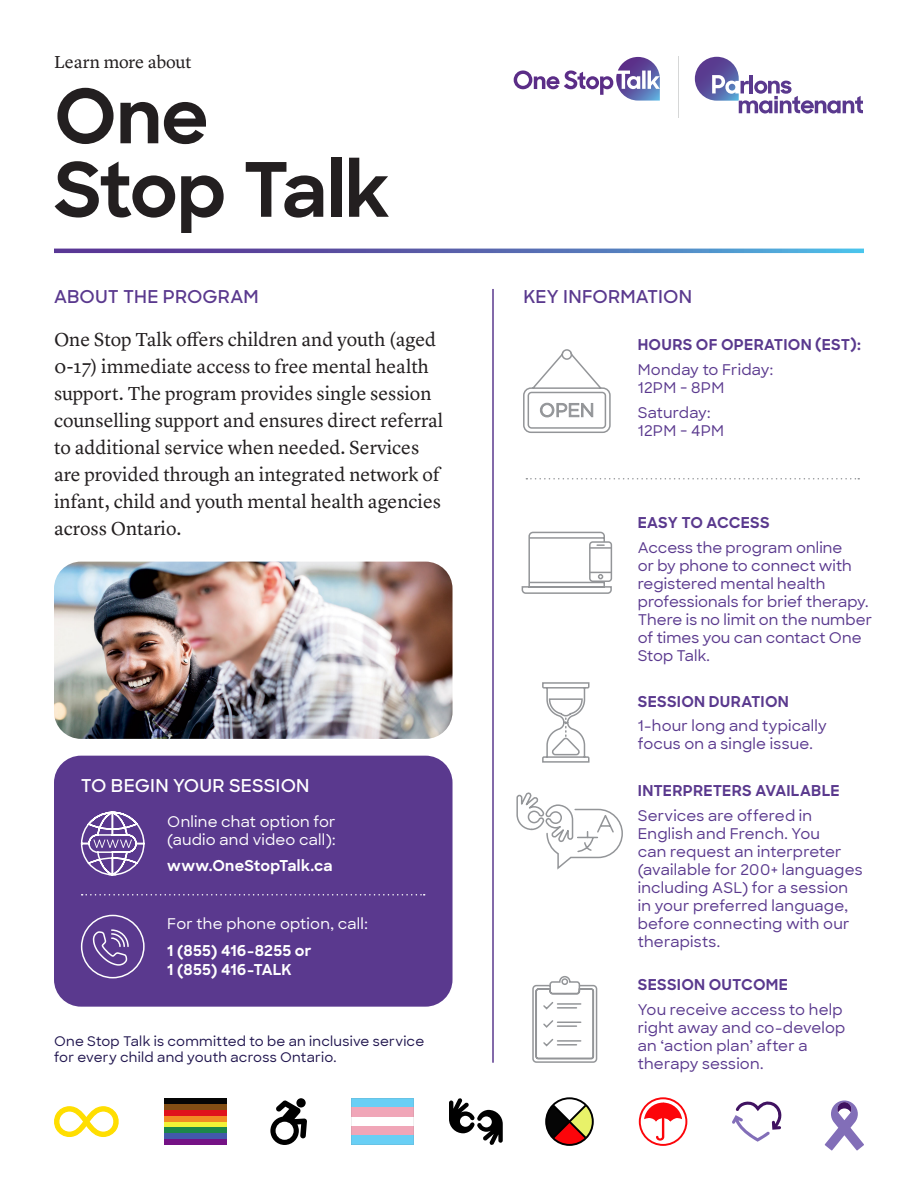
<style>
.page{position:relative;width:918px;height:1188px;background:#fff}
.page>*{position:absolute;margin:0;border:0;box-sizing:border-box;transform-origin:0 0}
.t1{font:700 75px/73.5px "Sharp Sans";letter-spacing:-.015em;color:#231f20}
.t2{font:19.5px/27px "Lyon Text";color:#231f20}
.t3{font:600 18px "Sharp Sans";letter-spacing:.005em;color:#5a398e}
.t4{font:600 18px "Sharp Sans";letter-spacing:.01em;color:#fff}
.t5{font:18px "Lyon Text";letter-spacing:-.015em;color:#231f20}
.t6{font:500 15px/18px "Sharp Sans";letter-spacing:.01em;color:#5a398e}
.t7{font:700 15px "Sharp Sans";letter-spacing:.02em;color:#5a398e}
.t8{font:500 15px/18px "Sharp Sans";letter-spacing:.015em;color:#fff}
.t9{font:700 15px "Sharp Sans";letter-spacing:.015em;color:#fff}
.t10{font:500 13.5px/16.5px "Sharp Sans";letter-spacing:.015em;color:#20154e}
</style>
<div class="page">
<svg style="left:54px;top:249px;width:810px;height:4px"></svg>
<svg style="left:523px;top:349px;width:88px;height:84px"></svg>
<svg style="left:532px;top:976px;width:66px;height:87px"></svg>
<svg style="left:542px;top:682px;width:48px;height:81px"></svg>
<svg style="left:521px;top:531px;width:92px;height:63px"></svg>
<svg style="left:526px;top:478px;width:333px;height:2px"></svg>
<hr style="left:492px;top:289px;width:2px;height:774px;background:#5a398e">
<svg style="left:516px;top:792px;width:107px;height:78px"></svg>
<svg style="left:54px;top:1106px;width:65px;height:31px"></svg>
<div style="left:164px;top:1098px;width:62px;height:6px;background:#050505"></div>
<div style="left:164px;top:1104px;width:62px;height:6px;background:#824d14"></div>
<div style="left:164px;top:1110px;width:62px;height:6px;background:#e0121c"></div>
<div style="left:164px;top:1116px;width:62px;height:6px;background:#f28c24"></div>
<div style="left:164px;top:1122px;width:62px;height:5px;background:#f2f236"></div>
<div style="left:164px;top:1127px;width:62px;height:6px;background:#1c874a"></div>
<div style="left:164px;top:1133px;width:62px;height:6px;background:#4259ab"></div>
<div style="left:164px;top:1139px;width:62px;height:6px;background:#751285"></div>
<svg style="left:351px;top:1098px;width:62px;height:47px"></svg>
<svg style="left:270px;top:1100px;width:37px;height:45px"></svg>
<svg style="left:296px;top:1098px;width:10px;height:10px"></svg>
<svg style="left:545px;top:1097px;width:49px;height:49px"></svg>
<svg style="left:449px;top:1098px;width:54px;height:47px"></svg>
<svg style="left:639px;top:1097px;width:48px;height:49px"></svg>
<svg style="left:732px;top:1101px;width:50px;height:41px"></svg>
<svg style="left:825px;top:1101px;width:39px;height:49px"></svg>
<div style="left:54px;top:756px;width:399px;height:251px;background:#5a398e;border-radius:27px"></div>
<svg style="left:82px;top:894px;width:343px;height:2px"></svg>
<svg style="left:80px;top:811px;width:65px;height:65px"></svg>
<svg style="left:80px;top:914px;width:65px;height:65px"></svg>
<img style="left:54px;top:562px;width:399px;height:177px">
<svg style="left:514px;top:57px;width:146px;height:44px"></svg>
<svg style="left:695px;top:57px;width:168px;height:57px"></svg>
<hr style="left:678px;top:57px;width:1px;height:61px;background:#888989">
<p class="t5" style="left:54px;top:48px;width:139px">Learn more about</p>
<p class="t1" style="left:54px;top:77px;width:338px">One<br>Stop Talk</p>
<p class="t3" style="left:54px;top:284px;width:206px">ABOUT THE PROGRAM</p>
<p class="t3" style="left:523px;top:284px;width:170px">KEY INFORMATION</p>
<p class="t2" style="left:54px;top:325px;width:391px">One Stop Talk offers children and youth (aged 0-17) immediate access to free mental health support. The program provides single session counselling support and ensures direct referral to additional service when needed. Services are provided through an integrated network of infant, child and youth mental health agencies across Ontario.</p>
<p class="t4" style="left:81px;top:772px;width:230px">TO BEGIN YOUR SESSION</p>
<p class="t8" style="left:167px;top:812px;width:170px">Online chat option for (audio and video call):</p>
<p class="t9" style="left:167px;top:855px;width:167px">www.OneStopTalk.ca</p>
<p class="t8" style="left:167px;top:914px;width:202px">For the phone option, call:</p>
<p class="t9" style="left:167px;top:939px;width:146px">1 (855) 416-8255 or</p>
<p class="t9" style="left:167px;top:959px;width:126px">1 (855) 416-TALK</p>
<p class="t10" style="left:54px;top:1032px;width:372px">One Stop Talk is committed to be an inclusive service for every child and youth across Ontario.</p>
<p class="t7" style="left:638px;top:333px;width:225px">HOURS OF OPERATION (EST):</p>
<p class="t6" style="left:638px;top:360px;width:137px">Monday to Friday:</p>
<p class="t6" style="left:638px;top:378px;width:88px">12PM - 8PM</p>
<p class="t6" style="left:638px;top:402px;width:74px">Saturday:</p>
<p class="t6" style="left:638px;top:420px;width:88px">12PM - 4PM</p>
<p class="t7" style="left:638px;top:512px;width:134px">EASY TO ACCESS</p>
<p class="t6" style="left:638px;top:538px;width:236px">Access the program online<br>or by phone to connect with registered mental health professionals for brief therapy.<br>There is no limit on the number of times you can contact One<br>Stop Talk.</p>
<p class="t7" style="left:638px;top:690px;width:153px">SESSION DURATION</p>
<p class="t6" style="left:638px;top:716px;width:191px">1-hour long and typically focus on a single issue.</p>
<p class="t7" style="left:638px;top:780px;width:203px">INTERPRETERS AVAILABLE</p>
<p class="t6" style="left:638px;top:806px;width:226px">Services are offered in<br>English and French. You<br>can request an interpreter (available for 200+ languages including ASL) for a session in your preferred language, before connecting with our therapists.</p>
<p class="t7" style="left:638px;top:973px;width:152px">SESSION OUTCOME</p>
<p class="t6" style="left:638px;top:1000px;width:209px">You receive access to help right away and co-develop an ‘action plan’ after a therapy session.</p>
</div>
